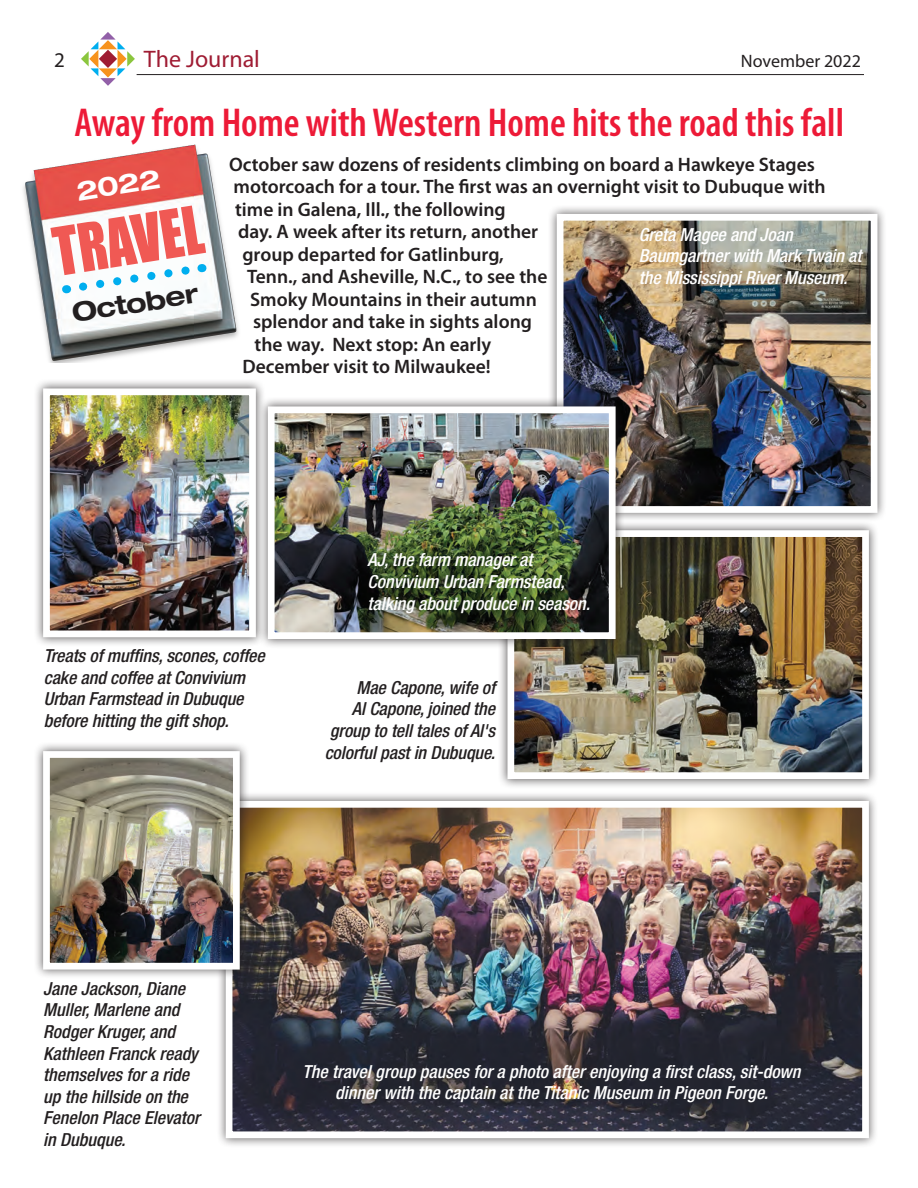
<style>
.page{position:relative;width:918px;height:1188px;background:#fff}
.page>*{position:absolute;margin:0;border:0;box-sizing:border-box;transform-origin:0 0}
.t1{font:61.8px "Impact";color:#f05954;scale:.87 1}
.t2{font:600 condensed 40.5px "Myriad Pro";color:#ed1a37}
.t3{font:700 expanded 26.25px "Helvetica Neue";color:#231f20}
.t4{font:700 expanded 26.25px "Helvetica Neue";color:#fff}
.t5{font:24px "Myriad Pro";color:#9f1c33}
.t6{font:21px "Myriad Pro";color:#231f20}
.t7{font:600 19.5px "Myriad Pro";color:#231f20}
.t8{font:italic 500 condensed 18px/21.6px "Helvetica Neue";letter-spacing:-.005em;color:#231f20}
.t9{font:italic 500 condensed 18px/21.6px "Helvetica Neue";letter-spacing:-.005em;color:#fff}
.t10{font:18px "Myriad Pro";color:#231f20}
</style>
<div class="page">
<svg style="left:81px;top:32px;width:54px;height:54px"></svg>
<hr style="left:137px;top:74px;width:727px;height:1px;background:#231f20">
<div style="left:547px;top:204px;width:340px;height:319px;background:#231f20;opacity:.75"></div>
<img style="left:565px;top:222px;width:305px;height:283px">
<div style="left:557px;top:214px;width:321px;height:299px;border:7px solid #fff"></div>
<div style="left:33px;top:379px;width:232px;height:268px;background:#231f20;opacity:.75"></div>
<img style="left:51px;top:396px;width:197px;height:233px">
<div style="left:43px;top:388px;width:213px;height:249px;border:7px solid #fff"></div>
<img style="left:23px;top:144px;width:216px;height:218px">
<svg style="left:74px;top:260px;width:128px;height:36px"></svg>
<div style="left:216px;top:791px;width:662px;height:357px;background:#231f20;opacity:.75"></div>
<img style="left:234px;top:809px;width:627px;height:321px">
<div style="left:226px;top:801px;width:643px;height:337px;border:7px solid #fff"></div>
<div style="left:498px;top:520px;width:380px;height:269px;background:#231f20;opacity:.75"></div>
<img style="left:515px;top:538px;width:346px;height:233px">
<div style="left:507px;top:530px;width:362px;height:249px;border:7px solid #fff"></div>
<div style="left:258px;top:397px;width:367px;height:252px;background:#231f20;opacity:.75"></div>
<img style="left:276px;top:414px;width:332px;height:217px">
<div style="left:268px;top:406px;width:348px;height:233px;border:7px solid #fff"></div>
<div style="left:33px;top:741px;width:216px;height:238px;background:#231f20;opacity:.75"></div>
<img style="left:51px;top:759px;width:181px;height:203px">
<div style="left:43px;top:751px;width:197px;height:219px;border:7px solid #fff"></div>
<p class="t6" style="left:54px;top:47px;width:12px">2</p>
<p class="t5" style="left:144px;top:44px;width:117px">The Journal</p>
<p class="t10" style="left:741px;top:50px;width:122px">November 2022</p>
<p class="t2" style="left:74px;top:98px;width:771px">Away from Home with Western Home hits the road this fall</p>
<p class="t7" style="left:229px;top:152px;width:587px">October saw dozens of residents climbing on board a Hawkeye Stages</p>
<p class="t7" style="left:234px;top:174px;width:594px">motorcoach for a tour. The first was an overnight visit to Dubuque with</p>
<p class="t7" style="left:235px;top:197px;width:272px">time in Galena, Ill., the following</p>
<p class="t7" style="left:238px;top:219px;width:302px">day. A week after its return, another</p>
<p class="t7" style="left:243px;top:242px;width:263px">group departed for Gatlinburg,</p>
<p class="t7" style="left:247px;top:264px;width:302px">Tenn., and Asheville, N.C., to see the</p>
<p class="t7" style="left:250px;top:287px;width:288px">Smoky Mountains in their autumn</p>
<p class="t7" style="left:253px;top:309px;width:280px">splendor and take in sights along</p>
<p class="t7" style="left:255px;top:332px;width:238px">the way. Next stop: An early</p>
<p class="t7" style="left:243px;top:354px;width:250px">December visit to Milwaukee!</p>
<p class="t4" style="left:74px;top:175px;width:86px;rotate:-9deg">2022</p>
<p class="t1" style="left:46px;top:205px;width:175px;rotate:-9deg">TRAVEL</p>
<p class="t9" style="left:639px;top:223px;width:224px">Greta Magee and Joan<br>Baumgartner with Mark Twain at the Mississippi River Museum.</p>
<p class="t3" style="left:70px;top:297px;width:129px;rotate:-9deg">October</p>
<p class="t8" style="left:44px;top:645px;width:223px">Treats of muffins, scones, coffee cake and coffee at Convivium<br>Urban Farmstead in Dubuque before hitting the gift shop.</p>
<p class="t9" style="left:368px;top:549px;width:224px">AJ, the farm manager at<br>Convivium Urban Farmstead, talking about produce in season.</p>
<p class="t8" style="left:325px;top:676px;width:172px;text-align:right">Mae Capone, wife of<br>Al Capone, joined the group to tell tales of Al's colorful past in Dubuque.</p>
<p class="t8" style="left:43px;top:977px;width:158px">Jane Jackson, Diane<br>Muller, Marlene and<br>Rodger Kruger, and<br>Kathleen Franck ready themselves for a ride up the hillside on the<br>Fenelon Place Elevator in Dubuque.</p>
<p class="t9" style="left:303px;top:1060px;width:500px;text-align:center">The travel group pauses for a photo after enjoying a first class, sit-down dinner with the captain at the Titanic Museum in Pigeon Forge.</p>
</div>
